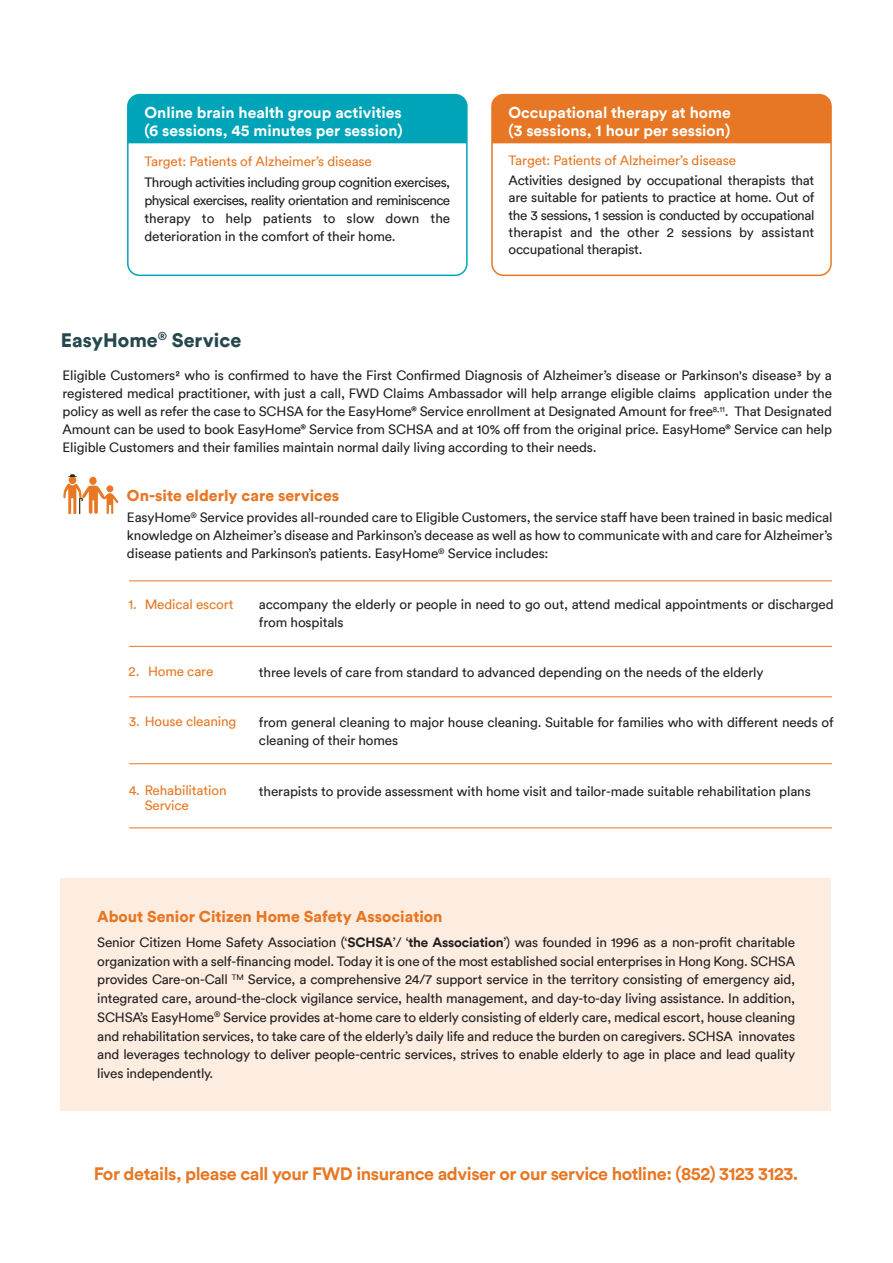
<style>
.page{position:relative;width:893px;height:1263px;background:#fff}
.page>*{position:absolute;margin:0;border:0;box-sizing:border-box;transform-origin:0 0}
.t1{font:900 19.5px "FWD Circular TT";color:#26484d}
.t2{font:700 18px "FWD Circular TT";letter-spacing:-.025em;color:#e77724}
.t3{font:700 15.75px/18px "FWD Circular TT";color:#fff}
.t4{font:900 15.75px "FWD Circular TT";color:#e77724}
.t5{font:13.5px/18px "FWD Circular TT";letter-spacing:-.01em;color:#231f20;text-align:justify}
.t6{font:13.5px/15px "FWD Circular TT";letter-spacing:-.01em;color:#e77724}
.s1{font-weight:700}
</style>
<div class="page">
<div style="left:61px;top:878px;width:770px;height:232px;background:#fcede0"></div>
<div style="left:127px;top:94px;width:341px;height:182px;border:2px solid #00a4b8;border-radius:12px"></div>
<div style="left:128px;top:95px;width:339px;height:48px;background:#00a4b8"></div>
<div style="left:491px;top:94px;width:341px;height:182px;border:2px solid #e77724;border-radius:12px"></div>
<div style="left:492px;top:95px;width:339px;height:48px;background:#e77724"></div>
<hr style="left:129px;top:646px;width:703px;height:1px;background:#e77724">
<hr style="left:129px;top:696px;width:703px;height:1px;background:#e77724">
<hr style="left:129px;top:827px;width:703px;height:1px;background:#e77724">
<hr style="left:129px;top:763px;width:703px;height:1px;background:#e77724">
<hr style="left:129px;top:580px;width:703px;height:1px;background:#e77724">
<svg style="left:63px;top:474px;width:55px;height:40px"></svg>
<p class="t3" style="left:144px;top:102px;width:260px">Online brain health group activities (6 sessions, 45 minutes per session)</p>
<p class="t6" style="left:144px;top:153px;width:229px">Target: Patients of Alzheimer’s disease</p>
<p class="t5" style="left:144px;top:172px;width:307px">Through activities including group cognition exercises, physical exercises, reality orientation and reminiscence therapy to help patients to slow down the deterioration in the comfort of their home.</p>
<h1 class="t1" style="left:61px;top:326px;width:182px">EasyHome<sup>®</sup> Service</h1>
<p class="t3" style="left:509px;top:102px;width:224px">Occupational therapy at home (3 sessions, 1 hour per session)</p>
<p class="t6" style="left:509px;top:152px;width:229px">Target: Patients of Alzheimer’s disease</p>
<p class="t5" style="left:509px;top:171px;width:307px;line-height:17.2px">Activities designed by occupational therapists that are suitable for patients to practice at home. Out of the 3 sessions, 1 session is conducted by occupational therapist and the other 2 sessions by assistant occupational therapist.</p>
<p class="t5" style="left:62px;top:366px;width:771px">Eligible Customers2 who is confirmed to have the First Confirmed Diagnosis of Alzheimer’s disease or Parkinson's disease3 by a registered medical practitioner, with just a call, FWD Claims Ambassador will help arrange eligible claims application under the policy as well as refer the case to SCHSA for the EasyHome® Service enrollment at Designated Amount for free<sup>8,11</sup>. That Designated Amount can be used to book EasyHome® Service from SCHSA and at 10% off from the original price. EasyHome® Service can help Eligible Customers and their families maintain normal daily living according to their needs.</p>
<p class="t4" style="left:127px;top:485px;width:214px">On-site elderly care services</p>
<p class="t5" style="left:127px;top:508px;width:707px">EasyHome<sup>®</sup> Service provides all-rounded care to Eligible Customers, the service staff have been trained in basic medical knowledge on Alzheimer’s disease and Parkinson’s decease as well as how to communicate with and care for Alzheimer’s disease patients and Parkinson’s patients. EasyHome<sup>®</sup> Service includes:</p>
<p class="t6" style="left:129px;top:596px;width:107px">1. Medical escort</p>
<p class="t5" style="left:259px;top:595px;width:576px">accompany the elderly or people in need to go out, attend medical appointments or discharged from hospitals</p>
<p class="t6" style="left:129px;top:663px;width:86px">2. Home care</p>
<p class="t5" style="left:259px;top:662px;width:506px">three levels of care from standard to advanced depending on the needs of the elderly</p>
<p class="t6" style="left:129px;top:713px;width:109px">3. House cleaning</p>
<p class="t6" style="left:145px;top:782px;width:83px;text-indent:-16px">4. Rehabilitation<br>Service</p>
<p class="t5" style="left:259px;top:712px;width:576px">from general cleaning to major house cleaning. Suitable for families who with different needs of cleaning of their homes</p>
<p class="t5" style="left:259px;top:781px;width:553px">therapists to provide assessment with home visit and tailor-made suitable rehabilitation plans</p>
<p class="t4" style="left:97px;top:905px;width:347px">About Senior Citizen Home Safety Association</p>
<p class="t5" style="left:97px;top:932px;width:699px;line-height:18.8px">Senior Citizen Home Safety Association (‘<span class="s1">SCHSA</span>’/ ‘<span class="s1">the Association</span>’) was founded in 1996 as a non-profit charitable organization with a self-financing model. Today it is one of the most established social enterprises in Hong Kong. SCHSA provides Care-on-Call <sup>TM</sup> Service, a comprehensive 24/7 support service in the territory consisting of emergency aid, integrated care, around-the-clock vigilance service, health management, and day-to-day living assistance. In addition, SCHSA’s EasyHome<sup>®</sup> Service provides at-home care to elderly consisting of elderly care, medical escort, house cleaning and rehabilitation services, to take care of the elderly’s daily life and reduce the burden on caregivers. SCHSA innovates and leverages technology to deliver people-centric services, strives to enable elderly to age in place and lead quality lives independently.</p>
<h2 class="t2" style="left:94px;top:1161px;width:706px">For details, please call your FWD insurance adviser or our service hotline: (852) 3123 3123.</h2>
</div>
